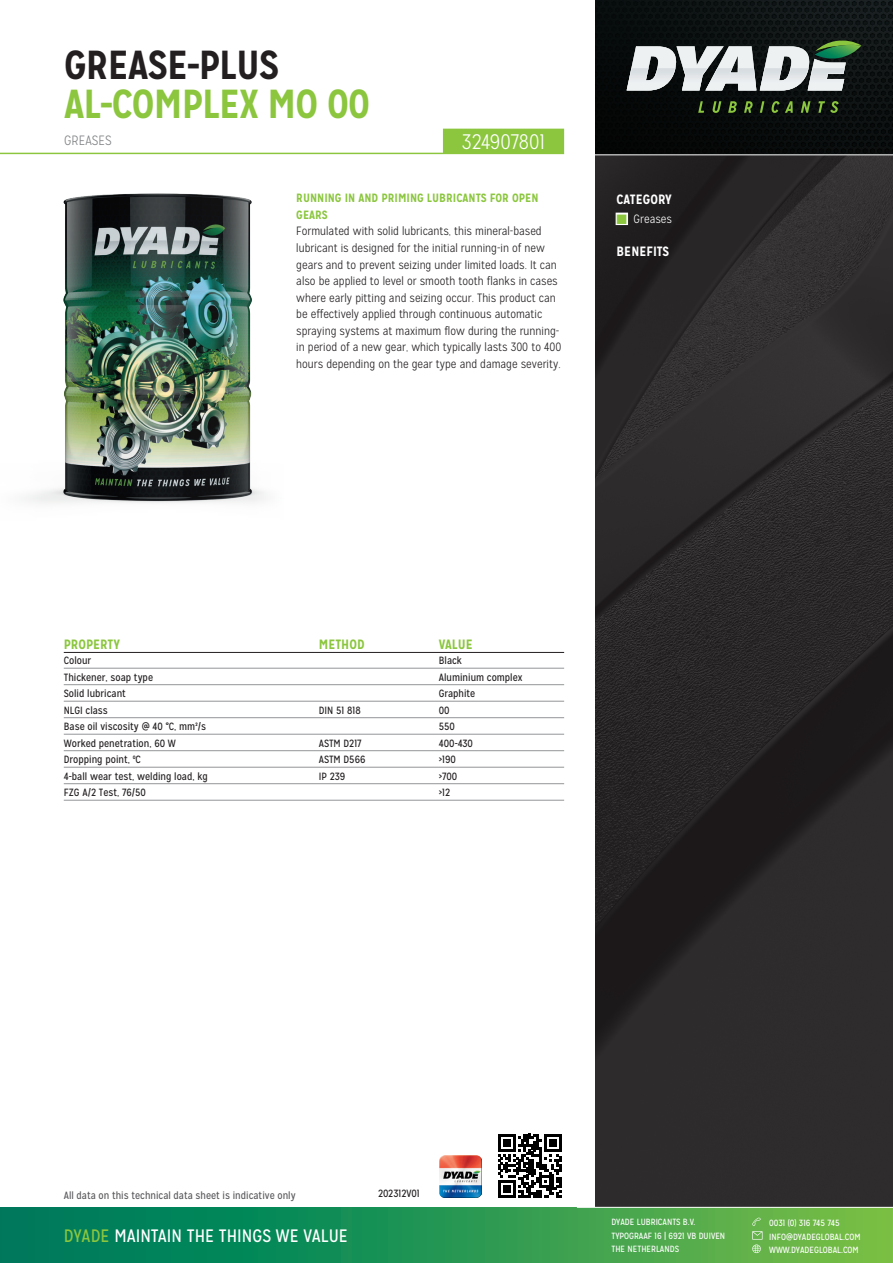
<style>
.page{position:relative;width:893px;height:1263px;background:#fff}
.page>*{position:absolute;margin:0;border:0;box-sizing:border-box;transform-origin:0 0}
.t1{font:700 40.5px "Mission Gothic";letter-spacing:-.02em;color:#8bc63e}
.t2{font:700 40.5px "Mission Gothic";letter-spacing:-.02em;color:#231f20}
.t3{font:300 21px "Mission Gothic";color:#fff}
.t4{font:18px "Mission Gothic";color:#fff}
.t5{font:700 13.5px "Mission Gothic";color:#8bc63e}
.t6{font:700 13.5px "Mission Gothic";color:#fff}
.t7{font:300 13.5px "Mission Gothic";color:#808285}
.t8{font:300 12px/16.5px "Mission Gothic";color:#231f20}
.t9{font:700 12px/16.5px "Mission Gothic";color:#8bc63e}
.t10{font:300 12px "Mission Gothic";color:#fff}
.t11{font:10.5px "Mission Gothic";color:#231f20}
.t12{font:10.5px "Mission Gothic";color:#5a5a5d}
.t13{font:9px/13.5px "Mission Gothic";color:#fff}
.s1{font-family:"European Pi Three";font-weight:400;font-size:10.5px}
.s2{color:#8bc63e}
</style>
<div class="page">
<svg style="left:595px;top:155px;width:298px;height:1052px;background:#2a2729"></svg>
<img style="left:595px;top:0;width:298px;height:154px">
<svg style="left:627px;top:40px;width:234px;height:50px;background:#8c9491"></svg>
<svg style="left:698px;top:101px;width:6px;height:12px"></svg>
<svg style="left:713px;top:101px;width:8px;height:12px"></svg>
<svg style="left:728px;top:101px;width:9px;height:12px"></svg>
<svg style="left:744px;top:101px;width:9px;height:12px"></svg>
<svg style="left:760px;top:101px;width:4px;height:12px"></svg>
<svg style="left:772px;top:101px;width:21px;height:12px"></svg>
<svg style="left:801px;top:101px;width:9px;height:12px"></svg>
<svg style="left:818px;top:101px;width:21px;height:12px"></svg>
<div style="left:0;top:1208px;width:893px;height:55px;background:linear-gradient(to right,#00745e,#73bd46)"></div>
<svg style="left:752px;top:1217px;width:10px;height:36px"></svg>
<img style="left:440px;top:1155px;width:42px;height:42px">
<svg style="left:498px;top:1134px;width:64px;height:64px"></svg>
<div style="left:446px;top:129px;width:118px;height:25px;background:#8bc63e"></div>
<img style="left:0;top:128px;width:446px;height:376px">
<hr style="left:64px;top:652px;width:500px;height:1px;background:#231f20">
<hr style="left:64px;top:668px;width:500px;height:1px;background:#939598">
<hr style="left:64px;top:684px;width:500px;height:1px;background:#939598">
<hr style="left:64px;top:701px;width:500px;height:1px;background:#939598">
<hr style="left:64px;top:717px;width:500px;height:1px;background:#939598">
<hr style="left:64px;top:734px;width:500px;height:1px;background:#939598">
<hr style="left:64px;top:750px;width:500px;height:1px;background:#939598">
<hr style="left:64px;top:767px;width:500px;height:1px;background:#939598">
<hr style="left:64px;top:783px;width:500px;height:1px;background:#939598">
<hr style="left:64px;top:800px;width:500px;height:1px;background:#939598">
<h1 class="t2" style="left:64px;top:40px;width:217px">GREASE-PLUS</h1>
<h1 class="t1" style="left:64px;top:79px;width:308px">AL-COMPLEX MO 00</h1>
<p class="t7" style="left:64px;top:132px;width:49px">GREASES</p>
<h2 class="t3" style="left:462px;top:130px;width:85px">324907801</h2>
<p class="t9" style="left:296px;top:190px;width:244px">RUNNING IN AND PRIMING LUBRICANTS FOR OPEN<br>GEARS</p>
<p class="t8" style="left:296px;top:223px;width:267px">Formulated with solid lubricants, this mineral-based lubricant is designed for the initial running-in of new gears and to prevent seizing under limited loads. It can also be applied to level or smooth tooth flanks in cases where early pitting and seizing occur. This product can be effectively applied through continuous automatic spraying systems at maximum flow during the running&shy;in period of a new gear, which typically lasts 300 to 400 hours depending on the gear type and damage severity.</p>
<p class="t6" style="left:617px;top:190px;width:57px">CATEGORY</p>
<p class="t10" style="left:617px;top:212px;width:57px"><span class="s1">N</span> Greases</p>
<p class="t6" style="left:617px;top:243px;width:54px">BENEFITS</p>
<p class="t5" style="left:64px;top:636px;width:58px">PROPERTY</p>
<p class="t5" style="left:319px;top:636px;width:47px">METHOD</p>
<p class="t5" style="left:439px;top:636px;width:36px">VALUE</p>
<p class="t11" style="left:64px;top:654px;width:29px">Colour</p>
<p class="t11" style="left:439px;top:654px;width:25px">Black</p>
<p class="t11" style="left:64px;top:671px;width:91px">Thickener, soap type</p>
<p class="t11" style="left:439px;top:671px;width:85px">Aluminium complex</p>
<p class="t11" style="left:64px;top:687px;width:64px">Solid lubricant</p>
<p class="t11" style="left:439px;top:687px;width:38px">Graphite</p>
<p class="t11" style="left:64px;top:704px;width:46px">NLGI class</p>
<p class="t11" style="left:319px;top:704px;width:43px">DIN 51 818</p>
<p class="t11" style="left:439px;top:704px;width:12px">00</p>
<p class="t11" style="left:64px;top:720px;width:144px">Base oil viscosity @ 40 °C, mm²/s</p>
<p class="t11" style="left:439px;top:720px;width:18px">550</p>
<p class="t11" style="left:64px;top:736px;width:114px">Worked penetration, 60 W</p>
<p class="t11" style="left:319px;top:736px;width:44px">ASTM D217</p>
<p class="t11" style="left:439px;top:736px;width:36px">400-430</p>
<p class="t11" style="left:64px;top:753px;width:79px">Dropping point, ºC</p>
<p class="t11" style="left:319px;top:753px;width:48px">ASTM D566</p>
<p class="t11" style="left:439px;top:753px;width:19px">&gt;190</p>
<p class="t11" style="left:64px;top:769px;width:145px">4-ball wear test, welding load, kg</p>
<p class="t11" style="left:319px;top:769px;width:28px">IP 239</p>
<p class="t11" style="left:439px;top:769px;width:20px">&gt;700</p>
<p class="t11" style="left:64px;top:786px;width:84px">FZG A/2 Test, 76/50</p>
<p class="t11" style="left:439px;top:786px;width:13px">&gt;12</p>
<p class="t12" style="left:64px;top:1189px;width:233px">All data on this technical data sheet is indicative only</p>
<p class="t11" style="left:378px;top:1187px;width:43px">202312V01</p>
<h3 class="t4" style="left:64px;top:1225px;width:286px"><span class="s2">DYADE</span> MAINTAIN THE THINGS WE VALUE</h3>
<p class="t13" style="left:611px;top:1215px;width:115px">DYADE LUBRICANTS B.V.<br>TYPOGRAAF 16 | 6921 VB DUIVEN<br>THE NETHERLANDS</p>
<p class="t13" style="left:769px;top:1216px;width:93px">0031 (0) 316 745 745<br>INFO@DYADEGLOBAL.COM<br>WWW.DYADEGLOBAL.COM</p>
</div>
